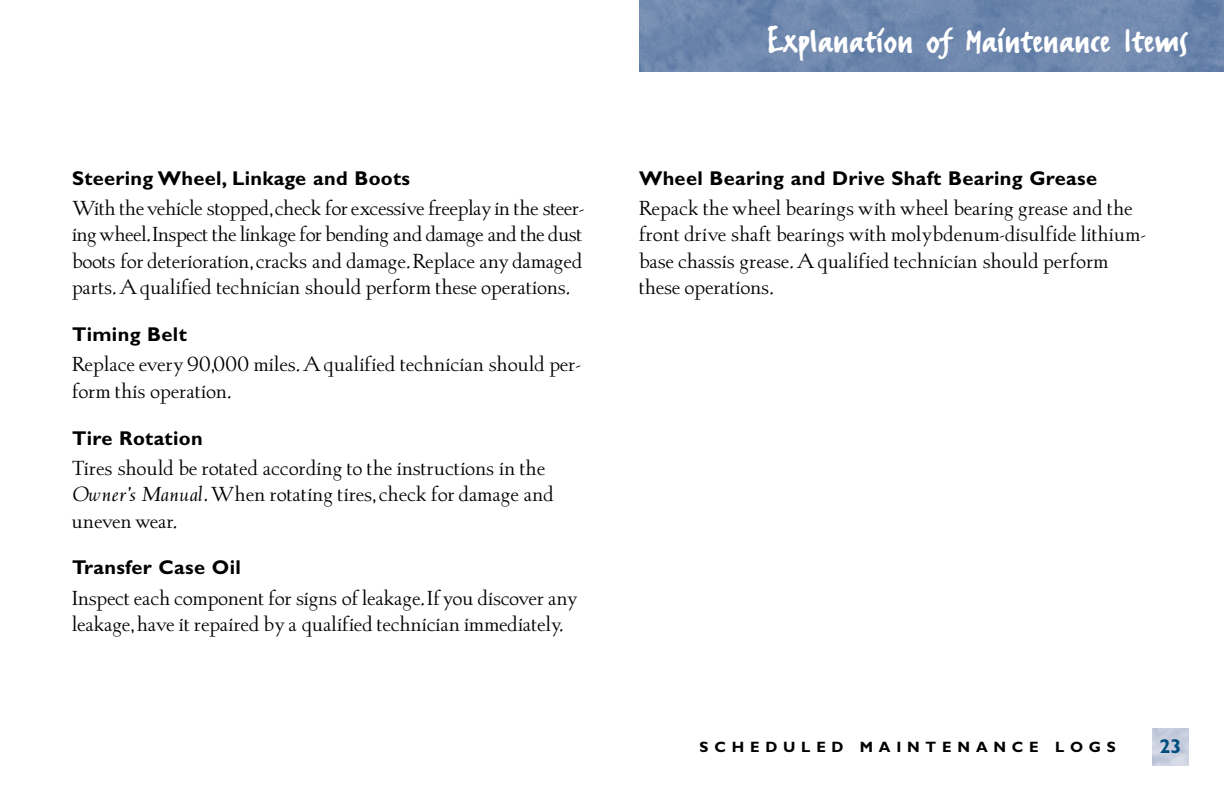
<style>
.page{position:relative;width:1224px;height:792px;background:#fff}
.page>*{position:absolute;margin:0;border:0;box-sizing:border-box;transform-origin:0 0}
.t1{font:40px "FF Erikrighthand";letter-spacing:.015em;color:#fff}
.t2{font:22px/26.4px "Albertan LTL";letter-spacing:.015em;color:#000}
.t3{font:700 20px "Gill Sans";letter-spacing:.015em;color:#000}
.t4{font:700 20px "Gill Sans";color:#004d7e}
.t5{font:700 15px "Gill Sans";letter-spacing:.385em;color:#000}
.s1{font-style:italic}
</style>
<div class="page">
<img style="left:639px;top:0;width:585px;height:72px">
<p class="t3" style="left:72px;top:171px;width:340px">Steering Wheel, Linkage and Boots</p>
<p class="t2" style="left:72px;top:197px;width:513px;text-align:justify">With the vehicle stopped, check for excessive freeplay in the steer&shy;ing wheel. Inspect the linkage for bending and damage and the dust boots for deterioration, cracks and damage. Replace any damaged parts. A qualified technician should perform these operations.</p>
<p class="t3" style="left:72px;top:327px;width:116px">Timing Belt</p>
<p class="t2" style="left:72px;top:353px;width:510px">Replace every 90,000 miles. A qualified technician should per&shy;form this operation.</p>
<p class="t3" style="left:72px;top:431px;width:132px">Tire Rotation</p>
<p class="t2" style="left:72px;top:456px;width:483px">Tires should be rotated according to the instructions in the<br><span class="s1">Owner’s Manual.</span> When rotating tires, check for damage and uneven wear.</p>
<p class="t3" style="left:72px;top:561px;width:170px">Transfer Case Oil</p>
<p class="t2" style="left:72px;top:586px;width:507px">Inspect each component for signs of leakage. If you discover any leakage, have it repaired by a qualified technician immediately.</p>
<h1 class="t1" style="left:767px;top:15px;width:422px">Explanation of Maintenance Items</h1>
<p class="t3" style="left:639px;top:171px;width:460px">Wheel Bearing and Drive Shaft Bearing Grease</p>
<p class="t2" style="left:639px;top:197px;width:508px">Repack the wheel bearings with wheel bearing grease and the front drive shaft bearings with molybdenum- disulfide lithium&shy;base chassis grease. A qualified technician should perform these operations.</p>
<p class="t5" style="left:700px;top:742px;width:418px">SCHEDULED MAINTENANCE LOGS</p>
<p class="t4" style="left:1159px;top:739px;width:24px">23</p>
</div>
